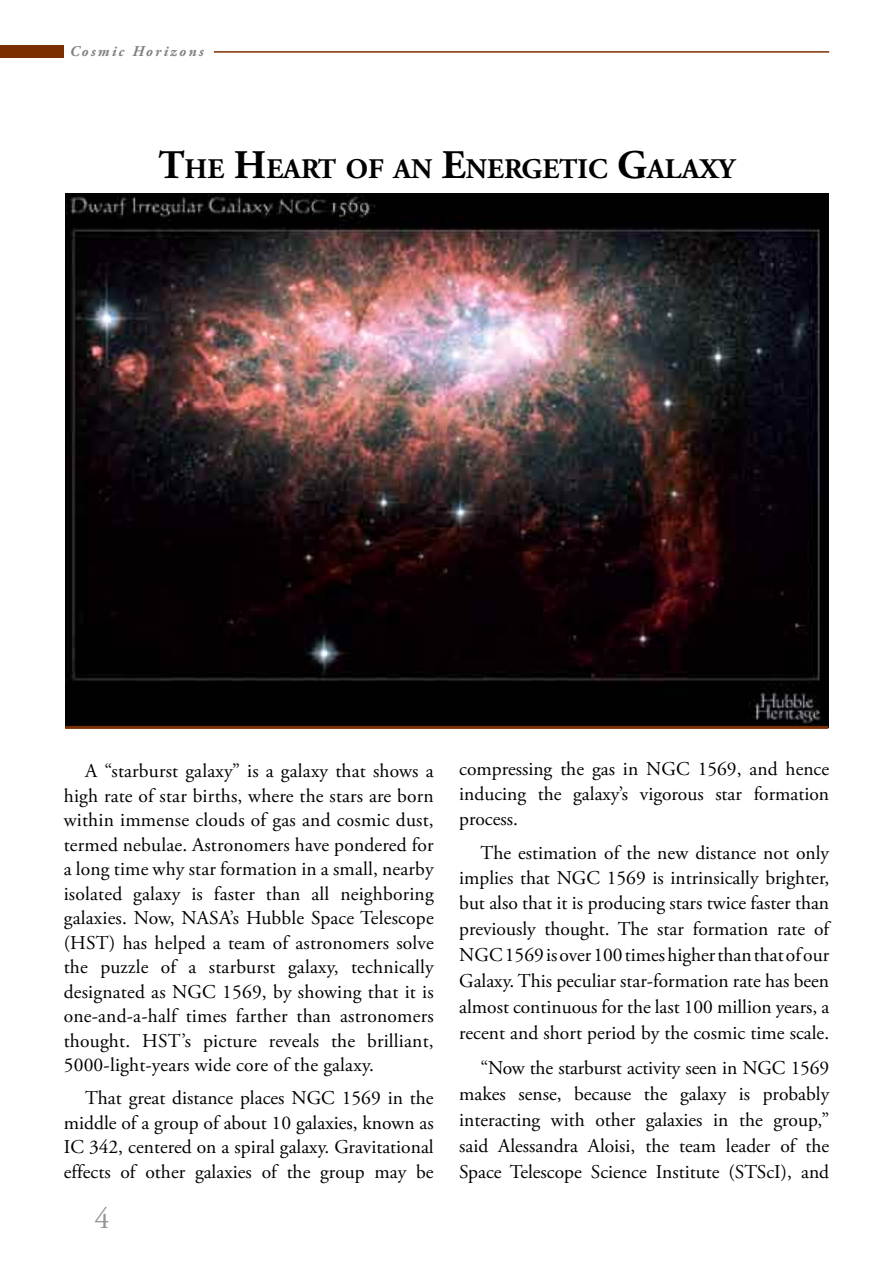
<style>
.page{position:relative;width:893px;height:1263px;background:#fff}
.page>*{position:absolute;margin:0;border:0;box-sizing:border-box;transform-origin:0 0}
.t1{font:30px "Adobe Garamond Pro";color:#939598}
.t2{font:700 28.35px "Adobe Garamond Pro";color:#000}
.t3{font:19.5px/24.5px "Adobe Garamond Pro";color:#000;text-align:justify}
.t4{font:italic 700 15px "Adobe Garamond Pro";letter-spacing:.15em;color:#000}
.s1{font-size:40.5px}
</style>
<div class="page">
<div style="left:0;top:46px;width:64px;height:12px;background:#7b2e00"></div>
<hr style="left:214px;top:51px;width:615px;height:2px;background:#7b2e00">
<img style="left:65px;top:193px;width:763px;height:533px">
<hr style="left:65px;top:726px;width:763px;height:3px;background:#7b2e00">
<p class="t4" style="left:69px;top:43px;width:136px">Cosmic Horizons</p>
<h2 class="t2" style="left:158px;top:153px;width:578px"><span class="s1">T</span>HE <span class="s1">H</span>EART OF AN <span class="s1">E</span>NERGETIC <span class="s1">G</span>ALAXY</h2>
<p class="t3" style="left:64px;top:760px;width:371px;text-indent:21px">A “starburst galaxy” is a galaxy that shows a high rate of star births, where the stars are born within immense clouds of gas and cosmic dust, termed nebulae. Astronomers have pondered for a long time why star formation in a small, nearby isolated galaxy is faster than all neighboring galaxies. Now, NASA’s Hubble Space Telescope (HST) has helped a team of astronomers solve the puzzle of a starburst galaxy, technically designated as NGC 1569, by showing that it is one-and-a-half times farther than astronomers thought. HST’s picture reveals the brilliant, 5000-light-years wide core of the galaxy.</p>
<p class="t3" style="left:64px;top:1087px;width:371px;text-indent:21px">That great distance places NGC 1569 in the middle of a group of about 10 galaxies, known as IC 342, centered on a spiral galaxy. Gravitational effects of other galaxies of the group may be</p>
<h1 class="t1" style="left:95px;top:1200px;width:16px">4</h1>
<p class="t3" style="left:459px;top:757px;width:371px;line-height:25px">compressing the gas in NGC 1569, and hence inducing the galaxy’s vigorous star formation process.</p>
<p class="t3" style="left:459px;top:840px;width:371px;line-height:25.8px;text-indent:21px">The estimation of the new distance not only implies that NGC 1569 is intrinsically brighter, but also that it is producing stars twice faster than previously thought. The star formation rate of NGC 1569 is over 100 times higher than that of our Galaxy. This peculiar star-formation rate has been almost continuous for the last 100 million years, a recent and short period by the cosmic time scale.</p>
<p class="t3" style="left:459px;top:1055px;width:371px;line-height:26.1px;text-indent:21px">“Now the starburst activity seen in NGC 1569 makes sense, because the galaxy is probably interacting with other galaxies in the group,” said Alessandra Aloisi, the team leader of the Space Telescope Science Institute (STScI), and</p>
</div>
